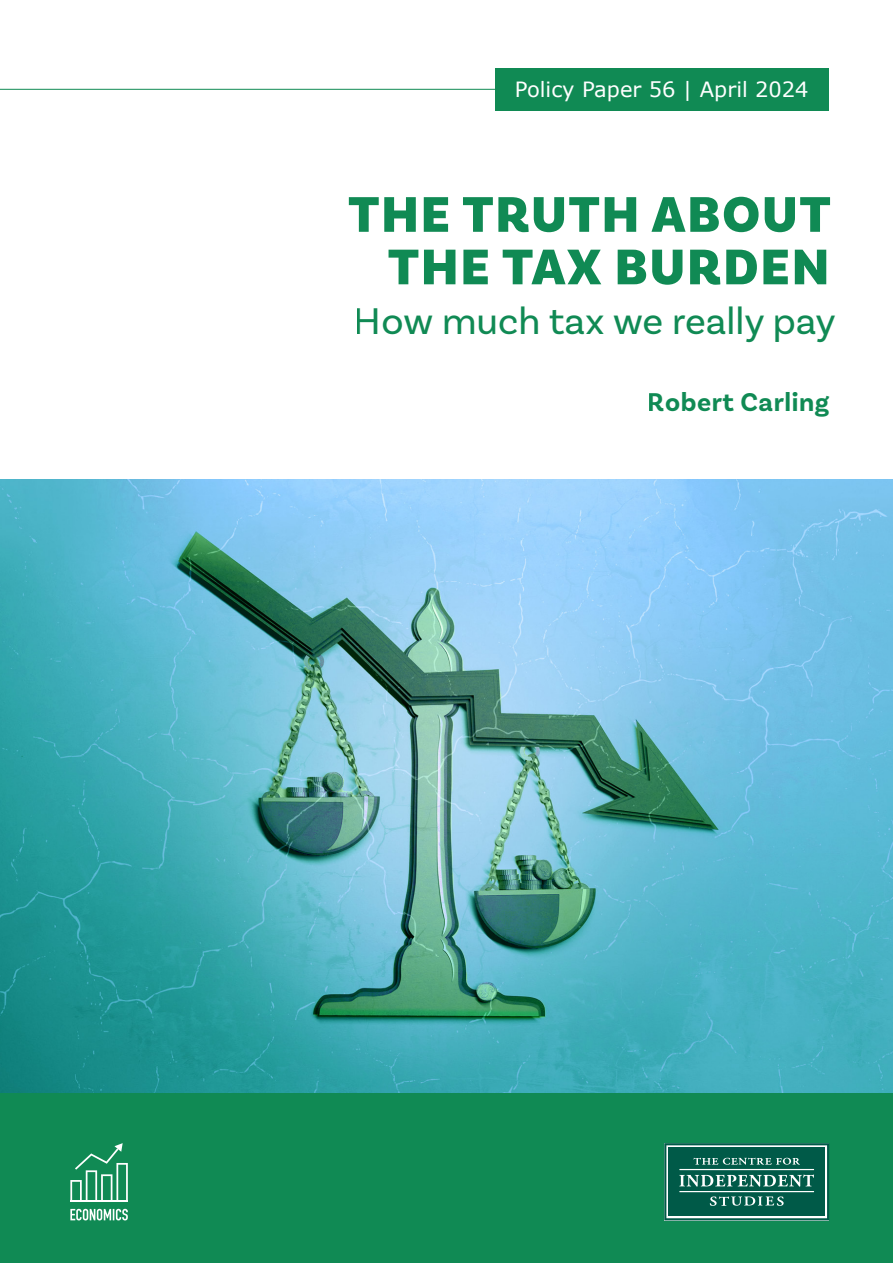
<style>
.page{position:relative;width:893px;height:1263px;background:#fff}
.page>*{position:absolute;margin:0;border:0;box-sizing:border-box;transform-origin:0 0}
.t1{font:900 52.5px/52.5px "Basic Sans";letter-spacing:.04em;color:#108a54;text-align:right}
.t2{font:39px "Basic Sans";color:#108a54}
.t3{font:700 27px "Basic Sans";letter-spacing:.02em;color:#108a54}
.t4{font:21px "Verdana";color:#fff}
</style>
<div class="page">
<img style="left:0;top:479px;width:893px;height:614px">
<div style="left:0;top:1093px;width:893px;height:170px;background:#108a54"></div>
<svg style="left:70px;top:1143px;width:58px;height:57px"></svg>
<hr style="left:70px;top:1200px;width:58px;height:2px;background:#fff">
<svg style="left:70px;top:1209px;width:58px;height:11px"></svg>
<hr style="left:0;top:89px;width:819px;height:1px;background:#108a54">
<svg style="left:664px;top:1143px;width:165px;height:77px;background:#337b6c"></svg>
<div style="left:495px;top:68px;width:334px;height:43px;background:#108a54"></div>
<p class="t4" style="left:515px;top:76px;width:295px">Policy Paper 56 | April 2024</p>
<p class="t1" style="left:348px;top:189px;width:484px">THE TRUTH ABOUT<br>THE TAX BURDEN</p>
<p class="t2" style="left:354px;top:298px;width:483px">How much tax we really pay</p>
<p class="t3" style="left:648px;top:386px;width:183px">Robert Carling</p>
</div>
